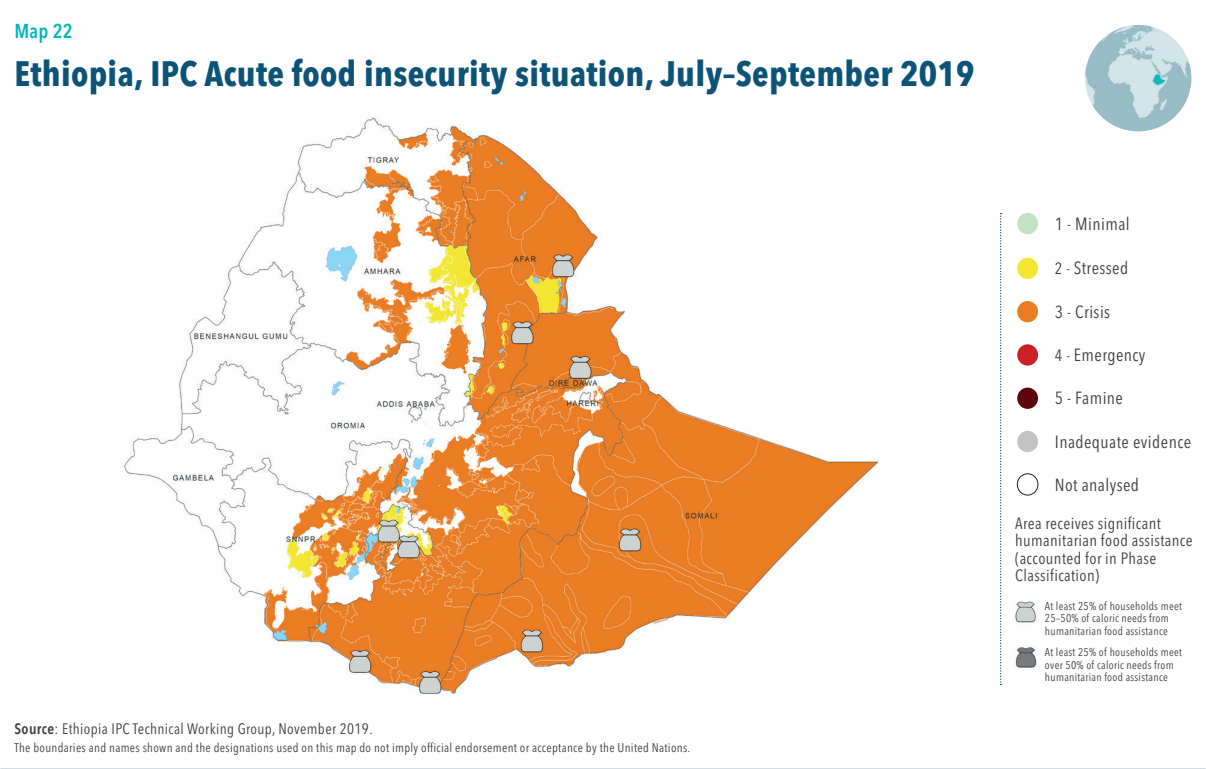
<style>
.page{position:relative;width:1206px;height:769px;background:#fff}
.page>*{position:absolute;margin:0;border:0;box-sizing:border-box;transform-origin:0 0}
.t1{font:700 condensed 35px "Avenir Next LT Pro";letter-spacing:.01em;color:#0b5377}
.t2{font:600 condensed 20px "Avenir Next LT Pro";color:#04b7ba}
.t3{font:condensed 17.5px "Avenir Next LT Pro";letter-spacing:.025em;color:#3e3e3f}
.t4{font:condensed 16.25px/17.5px "Avenir Next LT Pro";letter-spacing:.025em;color:#3e3e3f}
.t5{font:condensed 15px "Avenir Next LT Pro";letter-spacing:.025em;color:#3e3e3f}
.t6{font:condensed 12.5px "Avenir Next LT Pro";letter-spacing:.025em;color:#3e3e3f}
.t7{font:condensed 11.25px/12.5px "Avenir Next LT Pro";letter-spacing:.025em;color:#3e3e3f}
.s1{font-weight:600}
.s2{font-size:16.25px}
</style>
<div class="page">
<img style="left:124px;top:117px;width:755px;height:577px">
<hr style="left:0;top:768px;width:1205px;height:1px;background:#0b5377">
<img style="left:1084px;top:25px;width:107px;height:106px;border-radius:53px">
<img style="left:1015px;top:647px;width:22px;height:21px">
<img style="left:1015px;top:601px;width:22px;height:22px">
<svg style="left:1000px;top:213px;width:1px;height:471px"></svg>
<div style="left:1017px;top:213px;width:21px;height:21px;background:#c2e2c2;border-radius:50%"></div>
<div style="left:1017px;top:301px;width:21px;height:21px;background:#ea7d23;border-radius:50%"></div>
<div style="left:1017px;top:387px;width:21px;height:21px;background:#5d050b;border-radius:50%"></div>
<div style="left:1017px;top:257px;width:21px;height:22px;background:#f3e633;border-radius:50%"></div>
<div style="left:1017px;top:344px;width:21px;height:21px;background:#cc2026;border-radius:50%"></div>
<div style="left:1017px;top:430px;width:21px;height:22px;background:#c2c3c3;border-radius:50%"></div>
<div style="left:1016px;top:473px;width:22px;height:22px;border:1px solid #231f20;border-radius:50%"></div>
<h2 class="t2" style="left:15px;top:18px;width:60px">Map 22</h2>
<h1 class="t1" style="left:15px;top:53px;width:961px">Ethiopia, IPC Acute food insecurity situation, July–September 2019</h1>
<h3 class="t5" style="left:15px;top:718px;width:359px"><span class="s1">Source</span>: Ethiopia IPC Technical Working Group, November 2019.</h3>
<p class="t6" style="left:15px;top:739px;width:677px">The boundaries and names shown and the designations used on this map do not imply official endorsement or acceptance by the United Nations.</p>
<h3 class="t3" style="left:1054px;top:213px;width:76px">1 - Minimal</h3>
<h3 class="t3" style="left:1054px;top:257px;width:75px"><span class="s2">2 -</span> Stressed</h3>
<h3 class="t3" style="left:1054px;top:301px;width:57px">3 - Crisis</h3>
<h3 class="t3" style="left:1054px;top:344px;width:92px"><span class="s2">4 -</span> Emergency</h3>
<h3 class="t3" style="left:1054px;top:387px;width:70px">5 - Famine</h3>
<h3 class="t3" style="left:1054px;top:430px;width:138px">Inadequate evidence</h3>
<h3 class="t3" style="left:1054px;top:473px;width:86px">Not analysed</h3>
<h3 class="t4" style="left:1015px;top:514px;width:179px">Area receives significant humanitarian food assistance (accounted for in Phase<br>Classification)</h3>
<p class="t7" style="left:1044px;top:599px;width:138px">At least 25% of households meet<br>25–50% of caloric needs from humanitarian food assistance</p>
<p class="t7" style="left:1044px;top:645px;width:138px">At least 25% of households meet over 50% of caloric needs from humanitarian food assistance</p>
</div>
